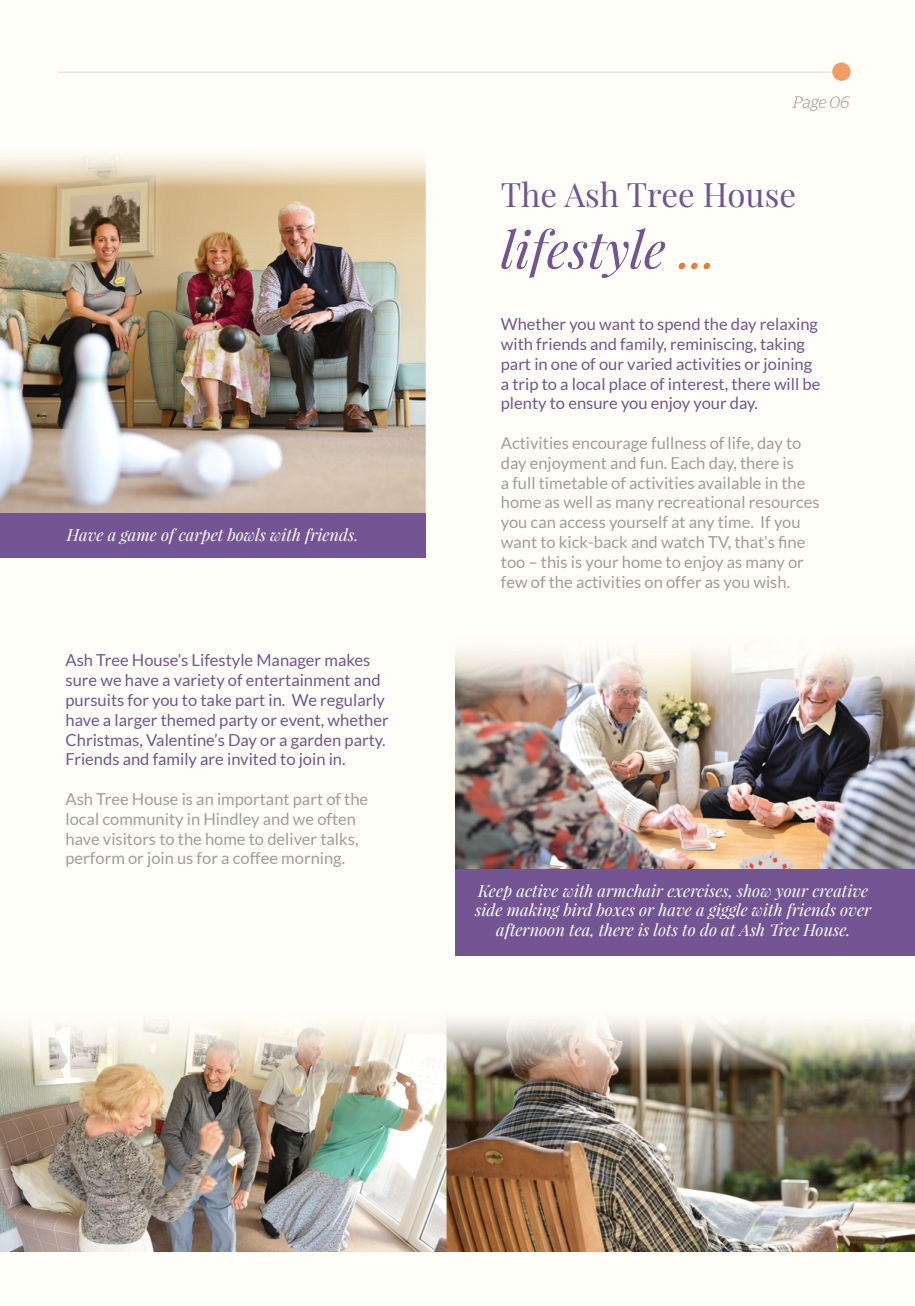
<style>
.page{position:relative;width:915px;height:1306px;background:#fff}
.page>*{position:absolute;margin:0;border:0;box-sizing:border-box;transform-origin:0 0}
.t1{font:italic 51px "Playfair Display";color:#725592}
.t2{font:33px "Playfair Display";color:#725592}
.t3{font:16.5px/19.8px "Lato";color:#9d9d9c}
.t4{font:16.5px/19.8px "Lato";color:#725592}
.t5{font:italic 16.5px/19.8px "Playfair Display";color:#fff;text-align:center}
.t6{font:italic 300 16.5px "Stag";color:#9d9d9c}
.s1{color:#ee7a34}
</style>
<div class="page">
<div style="left:0;top:0;width:914px;height:1305px;background:#fffef8"></div>
<hr style="left:57px;top:72px;width:774px;height:1px;background:#725592">
<img style="left:0;top:1020px;width:914px;height:231px">
<img style="left:0;top:155px;width:425px;height:358px">
<div style="left:0;top:513px;width:425px;height:45px;background:#725592"></div>
<img style="left:455px;top:649px;width:459px;height:220px">
<div style="left:455px;top:869px;width:459px;height:86px;background:#725592"></div>
<svg style="left:831px;top:63px;width:19px;height:18px"></svg>
<p class="t5" style="left:67px;top:524px;width:293px">Have a game of carpet bowls with friends.</p>
<p class="t4" style="left:65px;top:650px;width:324px">Ash Tree House’s Lifestyle Manager makes sure we have a variety of entertainment and pursuits for you to take part in. We regularly have a larger themed party or event, whether Christmas, Valentine’s Day or a garden party.<br>Friends and family are invited to join in.</p>
<p class="t3" style="left:65px;top:789px;width:304px">Ash Tree House is an important part of the local community in Hindley and we often have visitors to the home to deliver talks, perform or join us for a coffee morning.</p>
<p class="t6" style="left:793px;top:93px;width:57px">Page 06</p>
<h2 class="t2" style="left:500px;top:174px;width:296px">The Ash Tree House</h2>
<h1 class="t1" style="left:500px;top:215px;width:217px">lifestyle <span class="s1">...</span></h1>
<p class="t4" style="left:500px;top:314px;width:321px">Whether you want to spend the day relaxing with friends and family, reminiscing, taking part in one of our varied activities or joining a trip to a local place of interest, there will be plenty to ensure you enjoy your day.</p>
<p class="t3" style="left:500px;top:433px;width:320px">Activities encourage fullness of life, day to day enjoyment and fun. Each day, there is<br>a full timetable of activities available in the home as well as many recreational resources you can access yourself at any time. If you want to kick-back and watch TV, that’s fine too – this is your home to enjoy as many or few of the activities on offer as you wish.</p>
<p class="t5" style="left:475px;top:880px;width:397px">Keep active with armchair exercises, show your creative side making bird boxes or have a giggle with friends over afternoon tea, there is lots to do at Ash Tree House.</p>
</div>
